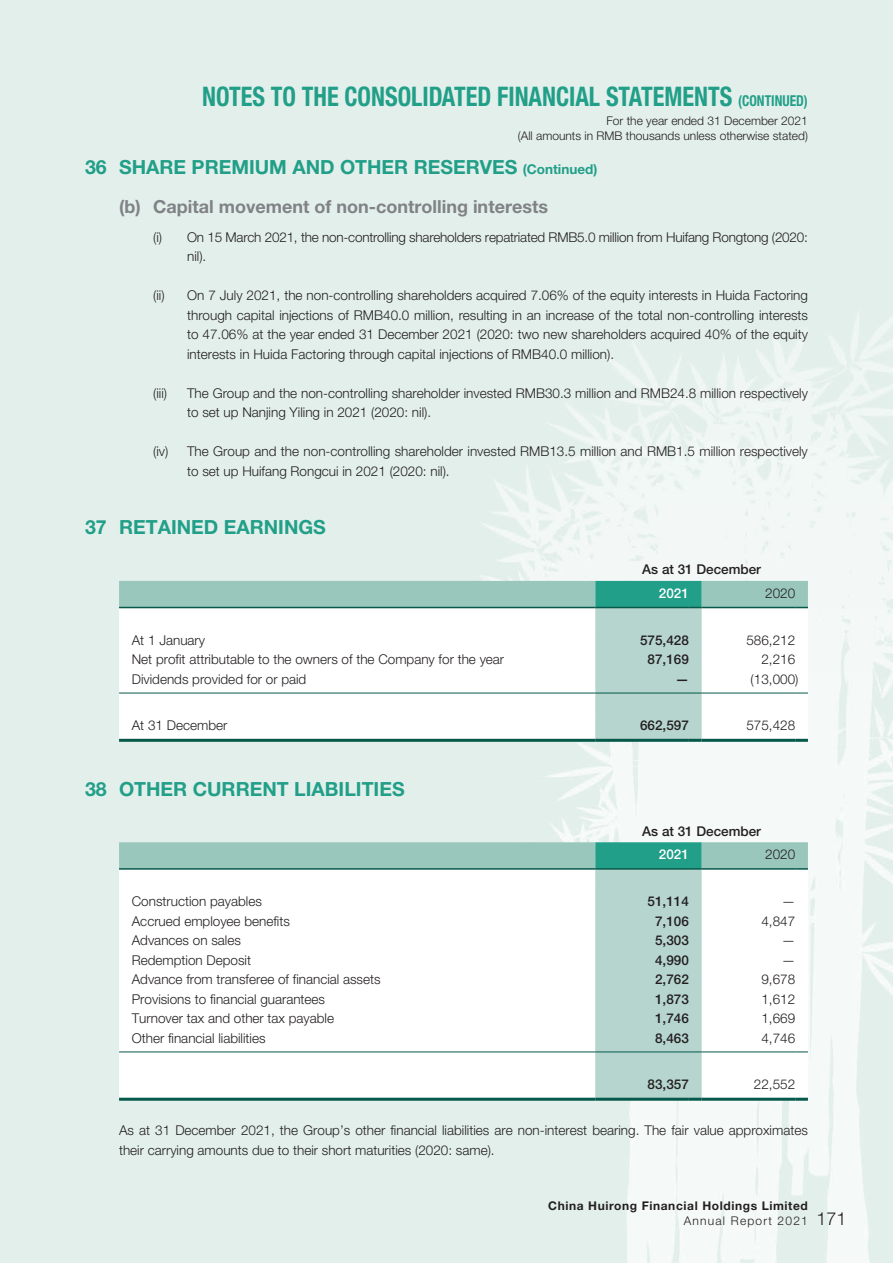
<style>
.page{position:relative;width:893px;height:1263px;background:#e3efeb}
.page>*{position:absolute;margin:0;border:0;box-sizing:border-box;transform-origin:0 0}
.t1{font:700 condensed 27px "Helvetica Neue LT Std";color:#219f88;scale:.9 1}
.t2{font:700 19.5px "Helvetica Neue LT Std";color:#219f88}
.t3{font:700 18px "Helvetica Neue LT Std";color:#808285}
.t4{font:300 18px "Helvetica Neue LT Std";color:#231f20}
.t5{font:300 13.5px/19.5px "Helvetica Neue LT Std";color:#231f20}
.t6{font:500 13.5px "Helvetica Neue LT Std";color:#231f20}
.t7{font:500 13.5px "Helvetica Neue LT Std";color:#fff}
.t8{font:300 12px/15px "Helvetica Neue LT Std";color:#231f20;text-align:right}
.t9{font:700 12px "Helvetica Neue LT Std";letter-spacing:.05em;color:#231f20}
.t10{font:300 12px "Helvetica Neue LT Std";letter-spacing:.1em;color:#231f20}
.s1{font-size:15px}
.s2{font-size:13.5px}
</style>
<div class="page">
<img style="left:483px;top:313px;width:410px;height:950px">
<svg style="left:119px;top:581px;width:689px;height:161px;background:#daeae6"></svg>
<svg style="left:119px;top:842px;width:689px;height:259px;background:#e3efec"></svg>
<h1 class="t1" style="left:202px;top:80px;width:674px">NOTES TO THE CONSOLIDATED FINANCIAL STATEMENTS <span class="s1">(CONTINUED)</span></h1>
<p class="t8" style="left:518px;top:113px;width:292px">For the year ended 31 December 2021<br>(All amounts in RMB thousands unless otherwise stated)</p>
<h2 class="t2" style="left:85px;top:154px;width:514px">36 SHARE PREMIUM AND OTHER RESERVES <span class="s2">(Continued)</span></h2>
<h3 class="t3" style="left:119px;top:195px;width:430px">(b) Capital movement of non-controlling interests</h3>
<p class="t5" style="left:187px;top:227px;width:622px;text-indent:-34px">(i) On 15 March 2021, the non-controlling shareholders repatriated RMB5.0 million from Huifang Rongtong (2020: nil).</p>
<p class="t5" style="left:187px;top:285px;width:622px;text-align:justify;text-indent:-34px">(ii) On 7 July 2021, the non-controlling shareholders acquired 7.06% of the equity interests in Huida Factoring through capital injections of RMB40.0 million, resulting in an increase of the total non-controlling interests to 47.06% at the year ended 31 December 2021 (2020: two new shareholders acquired 40% of the equity interests in Huida Factoring through capital injections of RMB40.0 million).</p>
<p class="t5" style="left:153px;top:383px;width:15px">(iii)</p>
<p class="t5" style="left:187px;top:383px;width:622px">The Group and the non-controlling shareholder invested RMB30.3 million and RMB24.8 million respectively to set up Nanjing Yiling in 2021 (2020: nil).</p>
<p class="t5" style="left:187px;top:441px;width:622px;text-indent:-34px">(iv) The Group and the non-controlling shareholder invested RMB13.5 million and RMB1.5 million respectively to set up Huifang Rongcui in 2021 (2020: nil).</p>
<h2 class="t2" style="left:85px;top:515px;width:242px">37 RETAINED EARNINGS</h2>
<p class="t6" style="left:642px;top:561px;width:120px">As at 31 December</p>
<p class="t7" style="left:659px;top:585px;width:32px">2021</p>
<p class="t5" style="left:765px;top:583px;width:32px">2020</p>
<p class="t5" style="left:132px;top:630px;width:75px">At 1 January</p>
<p class="t6" style="left:640px;top:632px;width:50px">575,428</p>
<p class="t5" style="left:746px;top:630px;width:50px">586,212</p>
<p class="t5" style="left:132px;top:650px;width:374px">Net profit attributable to the owners of the Company for the year</p>
<p class="t6" style="left:648px;top:652px;width:43px">87,169</p>
<p class="t5" style="left:761px;top:650px;width:35px">2,216</p>
<p class="t5" style="left:132px;top:669px;width:176px">Dividends provided for or paid</p>
<p class="t6" style="left:675px;top:671px;width:15px">—</p>
<p class="t5" style="left:751px;top:669px;width:49px">(13,000)</p>
<p class="t5" style="left:132px;top:715px;width:97px">At 31 December</p>
<p class="t6" style="left:640px;top:717px;width:50px">662,597</p>
<p class="t5" style="left:746px;top:715px;width:50px">575,428</p>
<h2 class="t2" style="left:85px;top:777px;width:321px">38 OTHER CURRENT LIABILITIES</h2>
<p class="t6" style="left:642px;top:823px;width:120px">As at 31 December</p>
<p class="t7" style="left:659px;top:847px;width:32px">2021</p>
<p class="t5" style="left:765px;top:845px;width:32px">2020</p>
<p class="t5" style="left:132px;top:891px;width:132px">Construction payables</p>
<p class="t6" style="left:648px;top:893px;width:43px">51,114</p>
<p class="t5" style="left:782px;top:891px;width:15px">—</p>
<p class="t5" style="left:132px;top:911px;width:160px">Accrued employee benefits</p>
<p class="t6" style="left:655px;top:913px;width:35px">7,106</p>
<p class="t5" style="left:761px;top:911px;width:35px">4,847</p>
<p class="t5" style="left:132px;top:930px;width:111px">Advances on sales</p>
<p class="t6" style="left:655px;top:932px;width:35px">5,303</p>
<p class="t5" style="left:782px;top:930px;width:15px">—</p>
<p class="t5" style="left:132px;top:950px;width:121px">Redemption Deposit</p>
<p class="t6" style="left:655px;top:952px;width:35px">4,990</p>
<p class="t5" style="left:782px;top:950px;width:15px">—</p>
<p class="t5" style="left:132px;top:969px;width:250px">Advance from transferee of financial assets</p>
<p class="t6" style="left:655px;top:971px;width:35px">2,762</p>
<p class="t5" style="left:761px;top:969px;width:35px">9,678</p>
<p class="t5" style="left:132px;top:989px;width:195px">Provisions to financial guarantees</p>
<p class="t6" style="left:655px;top:991px;width:35px">1,873</p>
<p class="t5" style="left:761px;top:989px;width:35px">1,612</p>
<p class="t5" style="left:132px;top:1008px;width:204px">Turnover tax and other tax payable</p>
<p class="t6" style="left:655px;top:1010px;width:35px">1,746</p>
<p class="t5" style="left:761px;top:1008px;width:35px">1,669</p>
<p class="t5" style="left:132px;top:1028px;width:135px">Other financial liabilities</p>
<p class="t6" style="left:655px;top:1030px;width:35px">8,463</p>
<p class="t5" style="left:761px;top:1028px;width:35px">4,746</p>
<p class="t6" style="left:648px;top:1076px;width:43px">83,357</p>
<p class="t5" style="left:754px;top:1074px;width:43px">22,552</p>
<p class="t5" style="left:119px;top:1120px;width:690px">As at 31 December 2021, the Group’s other financial liabilities are non-interest bearing. The fair value approximates their carrying amounts due to their short maturities (2020: same).</p>
<p class="t9" style="left:548px;top:1198px;width:261px">China Huirong Financial Holdings Limited</p>
<p class="t10" style="left:684px;top:1213px;width:126px">Annual Report 2021</p>
<h3 class="t4" style="left:816px;top:1207px;width:32px">171</h3>
</div>
